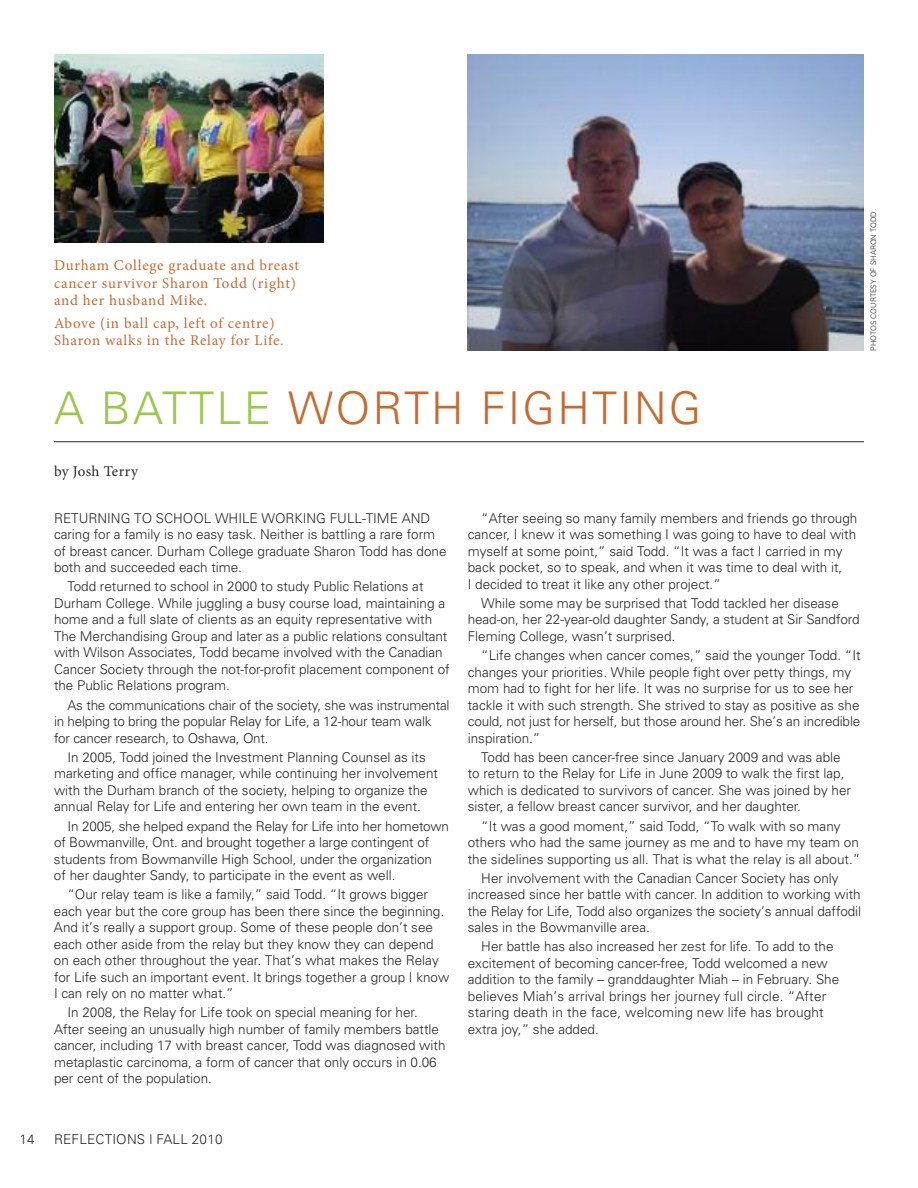
<style>
.page{position:relative;width:918px;height:1188px;background:#fff}
.page>*{position:absolute;margin:0;border:0;box-sizing:border-box;transform-origin:0 0}
.t1{font:300 45px "Univers";letter-spacing:.05em;color:#c56b31}
.t2{font:15px/17.2px "Minion Pro";letter-spacing:.045em;color:#c56b31}
.t3{font:15px "Minion Pro";letter-spacing:.025em;color:#272627}
.t4{font:300 13.5px/16.5px "Univers";color:#272627}
.t5{font:300 7.5px "Univers";color:#272627}
.s1{color:#9dc64e}
</style>
<div class="page">
<hr style="left:54px;top:441px;width:810px;height:1px;background:#272627">
<img style="left:468px;top:54px;width:396px;height:297px">
<img style="left:54px;top:54px;width:270px;height:189px">
<p class="t2" style="left:54px;top:258px;width:247px">Durham College graduate and breast cancer survivor Sharon Todd (right) and her husband Mike.</p>
<p class="t2" style="left:54px;top:315px;width:231px">Above (in ball cap, left of centre)<br>Sharon walks in the Relay for Life.</p>
<h1 class="t1" style="left:54px;top:392px;width:649px"><span class="s1">A BATTLE</span> WORTH FIGHTING</h1>
<p class="t5" style="left:871px;top:351px;width:141px;rotate:-90deg">PHOTOS COURTESY OF SHARON TODD</p>
<p class="t3" style="left:54px;top:465px;width:85px">by Josh Terry</p>
<p class="t4" style="left:54px;top:511px;width:394px">RETURNING TO SCHOOL WHILE WORKING FULL-TIME AND caring for a family is no easy task. Neither is battling a rare form of breast cancer. Durham College graduate Sharon Todd has done both and succeeded each time.</p>
<p class="t4" style="left:54px;top:580px;width:397px;text-indent:13px">Todd returned to school in 2000 to study Public Relations at Durham College. While juggling a busy course load, maintaining a home and a full slate of clients as an equity representative with The Merchandising Group and later as a public relations consultant with Wilson Associates, Todd became involved with the Canadian Cancer Society through the not-for-profit placement component of the Public Relations program.</p>
<p class="t4" style="left:54px;top:698px;width:397px;text-indent:13px">As the communications chair of the society, she was instrumental in helping to bring the popular Relay for Life, a 12-hour team walk for cancer research, to Oshawa, Ont.</p>
<p class="t4" style="left:54px;top:750px;width:386px;text-indent:13px">In 2005, Todd joined the Investment Planning Counsel as its marketing and office manager, while continuing her involvement with the Durham branch of the society, helping to organize the annual Relay for Life and entering her own team in the event.</p>
<p class="t4" style="left:54px;top:819px;width:396px;text-indent:14px">In 2005, she helped expand the Relay for Life into her hometown of Bowmanville, Ont. and brought together a large contingent of students from Bowmanville High School, under the organization<br>of her daughter Sandy, to participate in the event as well.</p>
<p class="t4" style="left:54px;top:887px;width:397px;text-indent:13px">“Our relay team is like a family,” said Todd. “It grows bigger each year but the core group has been there since the beginning.<br>And it’s really a support group. Some of these people don’t see each other aside from the relay but they know they can depend on each other throughout the year. That’s what makes the Relay for Life such an important event. It brings together a group I know I can rely on no matter what.”</p>
<p class="t4" style="left:54px;top:1006px;width:393px;text-indent:13px">In 2008, the Relay for Life took on special meaning for her.<br>After seeing an unusually high number of family members battle cancer, including 17 with breast cancer, Todd was diagnosed with metaplastic carcinoma, a form of cancer that only occurs in 0.06 per cent of the population.</p>
<p class="t4" style="left:468px;top:511px;width:391px;text-indent:13px">“After seeing so many family members and friends go through cancer, I knew it was something I was going to have to deal with myself at some point,” said Todd. “It was a fact I carried in my back pocket, so to speak, and when it was time to deal with it,<br>I decided to treat it like any other project.”</p>
<p class="t4" style="left:468px;top:596px;width:394px;text-indent:14px">While some may be surprised that Todd tackled her disease head-on, her 22-year-old daughter Sandy, a student at Sir Sandford<br>Fleming College, wasn’t surprised.</p>
<p class="t4" style="left:468px;top:648px;width:394px;text-indent:13px">“Life changes when cancer comes,” said the younger Todd. “It changes your priorities. While people fight over petty things, my mom had to fight for her life. It was no surprise for us to see her tackle it with such strength. She strived to stay as positive as she could, not just for herself, but those around her. She’s an incredible inspiration.”</p>
<p class="t4" style="left:468px;top:750px;width:385px;text-indent:13px">Todd has been cancer-free since January 2009 and was able to return to the Relay for Life in June 2009 to walk the first lap, which is dedicated to survivors of cancer. She was joined by her sister, a fellow breast cancer survivor, and her daughter.</p>
<p class="t4" style="left:468px;top:819px;width:394px;text-align:center">“It was a good moment,” said Todd, “To walk with so many others who had the same journey as me and to have my team on the sidelines supporting us all. That is what the relay is all about.”</p>
<p class="t4" style="left:468px;top:871px;width:395px;text-indent:13px">Her involvement with the Canadian Cancer Society has only increased since her battle with cancer. In addition to working with the Relay for Life, Todd also organizes the society’s annual daffodil sales in the Bowmanville area.</p>
<p class="t4" style="left:468px;top:940px;width:373px;text-indent:13px">Her battle has also increased her zest for life. To add to the excitement of becoming cancer-free, Todd welcomed a new addition to the family – granddaughter Miah – in February. She believes Miah’s arrival brings her journey full circle. “After staring death in the face, welcoming new life has brought extra joy,” she added.</p>
<p class="t4" style="left:19px;top:1132px;width:17px">14</p>
<p class="t4" style="left:54px;top:1132px;width:170px">REFLECTIONS | FALL 2010</p>
</div>
